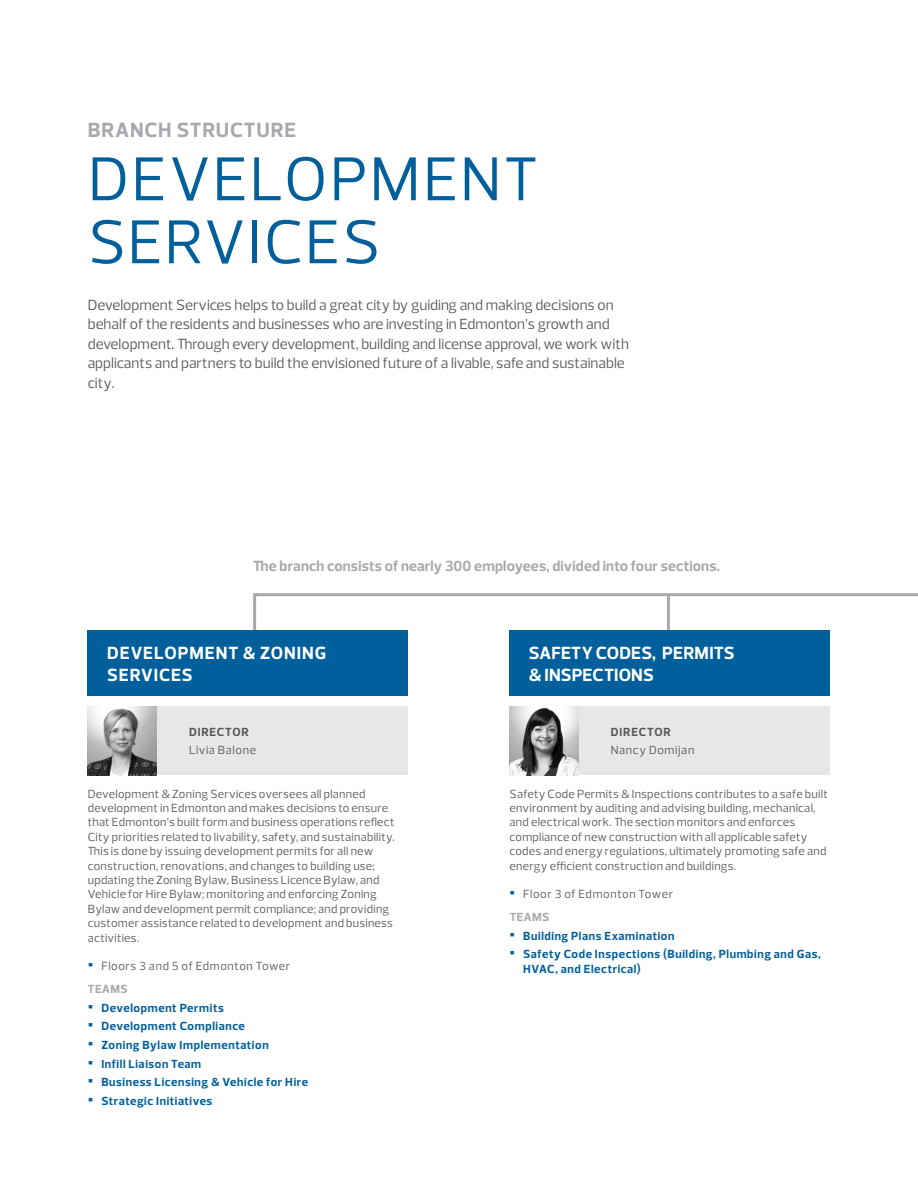
<style>
.page{position:relative;width:918px;height:1188px;background:#fff}
.page>*{position:absolute;margin:0;border:0;box-sizing:border-box;transform-origin:0 0}
.h1_Heading{font:63px/63px "Prelo";letter-spacing:.035em;color:#015f9c}
.h2_PreHeading{font:700 21px "Prelo";letter-spacing:.04em;color:#a8a9ad}
.office_title{font:700 18px/21.6px "Prelo";letter-spacing:.02em;color:#fff}
.office_title-2{font:700 18px/21.6px "Prelo";letter-spacing:.05em;color:#fff}
.p2_body_span_9{font:15px/19.5px "Prelo";color:#57585a}
.t1{font:700 15px "Prelo";letter-spacing:.01em;color:#a8a9ad}
.p3_body{font:12px/14.4px "Prelo";letter-spacing:.02em;color:#57585a}
.t2{font:700 12px/14.4px "Prelo";letter-spacing:.05em;color:#015f9c}
.p3_body-2{font:12px "Prelo";letter-spacing:.05em;color:#57585a}
.name_left{font:12px "Prelo";letter-spacing:.05em;color:#57585a}
.position_title_8pt_l{font:700 12px "Prelo";letter-spacing:.065em;color:#57585a}
.p3_Responsibilities{font:700 12px "Prelo";letter-spacing:.035em;color:#a8a9ad}
.s1{font-weight:900;font-size:21px;color:#015f9c}
.s2{font-weight:900;font-size:21px}
</style>
<div class="page">
<svg style="left:253px;top:593px;width:665px;height:39px"></svg>
<hr style="left:667px;top:595px;width:3px;height:36px;background:#a8a9ad">
<div style="left:88px;top:630px;width:320px;height:66px;background:#015f9c"></div>
<div style="left:88px;top:706px;width:320px;height:69px;background:#e6e7e9"></div>
<div style="left:510px;top:630px;width:320px;height:66px;background:#015f9c"></div>
<div style="left:510px;top:706px;width:320px;height:69px;background:#e6e7e9"></div>
<img style="left:88px;top:706px;width:68px;height:69px">
<img style="left:510px;top:706px;width:68px;height:69px">
<p class="h2_PreHeading" style="left:88px;top:117px;width:210px">BRANCH STRUCTURE</p>
<p class="h1_Heading" style="left:88px;top:148px;width:452px">DEVELOPMENT<br>SERVICES</p>
<p class="p2_body_span_9" style="left:88px;top:295px;width:543px">Development Services helps to build a great city by guiding and making decisions on behalf of the residents and businesses who are investing in Edmonton’s growth and development. Through every development, building and license approval, we work with applicants and partners to build the envisioned future of a livable, safe and sustainable city.</p>
<p class="t1" style="left:253px;top:557px;width:469px">The branch consists of nearly 300 employees, divided into four sections.</p>
<p class="office_title-2" style="left:107px;top:642px;width:221px">DEVELOPMENT &amp; ZONING<br>SERVICES</p>
<p class="office_title" style="left:529px;top:642px;width:207px">SAFETY CODES, PERMITS &amp; INSPECTIONS</p>
<p class="position_title_8pt_l" style="left:189px;top:725px;width:61px">DIRECTOR</p>
<p class="name_left" style="left:189px;top:743px;width:69px">Livia Balone</p>
<p class="position_title_8pt_l" style="left:611px;top:725px;width:61px">DIRECTOR</p>
<p class="name_left" style="left:611px;top:743px;width:85px">Nancy Domijan</p>
<p class="p3_body" style="left:88px;top:786px;width:308px">Development &amp; Zoning Services oversees all planned development in Edmonton and makes decisions to ensure that Edmonton’s built form and business operations reflect City priorities related to livability, safety, and sustainability.<br>This is done by issuing development permits for all new construction, renovations, and changes to building use; updating the Zoning Bylaw, Business Licence Bylaw, and Vehicle for Hire Bylaw; monitoring and enforcing Zoning Bylaw and development permit compliance; and providing customer assistance related to development and business activities.</p>
<p class="p3_body-2" style="left:88px;top:958px;width:204px"><span class="s1">•</span> Floors 3 and 5 of Edmonton Tower</p>
<p class="p3_Responsibilities" style="left:88px;top:981px;width:41px">TEAMS</p>
<p class="t2" style="left:88px;top:1000px;width:138px"><span class="s2">•</span> Development Permits</p>
<p class="t2" style="left:88px;top:1019px;width:159px"><span class="s2">•</span> Development Compliance</p>
<p class="t2" style="left:88px;top:1038px;width:182px"><span class="s2">•</span> Zoning Bylaw Implementation</p>
<p class="t2" style="left:88px;top:1057px;width:115px"><span class="s2">•</span> Infill Liaison Team</p>
<p class="t2" style="left:88px;top:1075px;width:222px"><span class="s2">•</span> Business Licensing &amp; Vehicle for Hire</p>
<p class="t2" style="left:88px;top:1094px;width:126px"><span class="s2">•</span> Strategic Initiatives</p>
<p class="p3_body" style="left:510px;top:786px;width:320px">Safety Code Permits &amp; Inspections contributes to a safe built environment by auditing and advising building, mechanical, and electrical work. The section monitors and enforces compliance of new construction with all applicable safety codes and energy regulations, ultimately promoting safe and energy efficient construction and buildings.</p>
<p class="p3_body-2" style="left:510px;top:886px;width:165px"><span class="s1">•</span> Floor 3 of Edmonton Tower</p>
<p class="p3_Responsibilities" style="left:510px;top:909px;width:41px">TEAMS</p>
<p class="t2" style="left:510px;top:928px;width:166px"><span class="s2">•</span> Building Plans Examination</p>
<p class="t2" style="left:523px;top:947px;width:299px;text-indent:-14px"><span class="s2">•</span> Safety Code Inspections (Building, Plumbing and Gas,<br>HVAC, and Electrical)</p>
</div>
